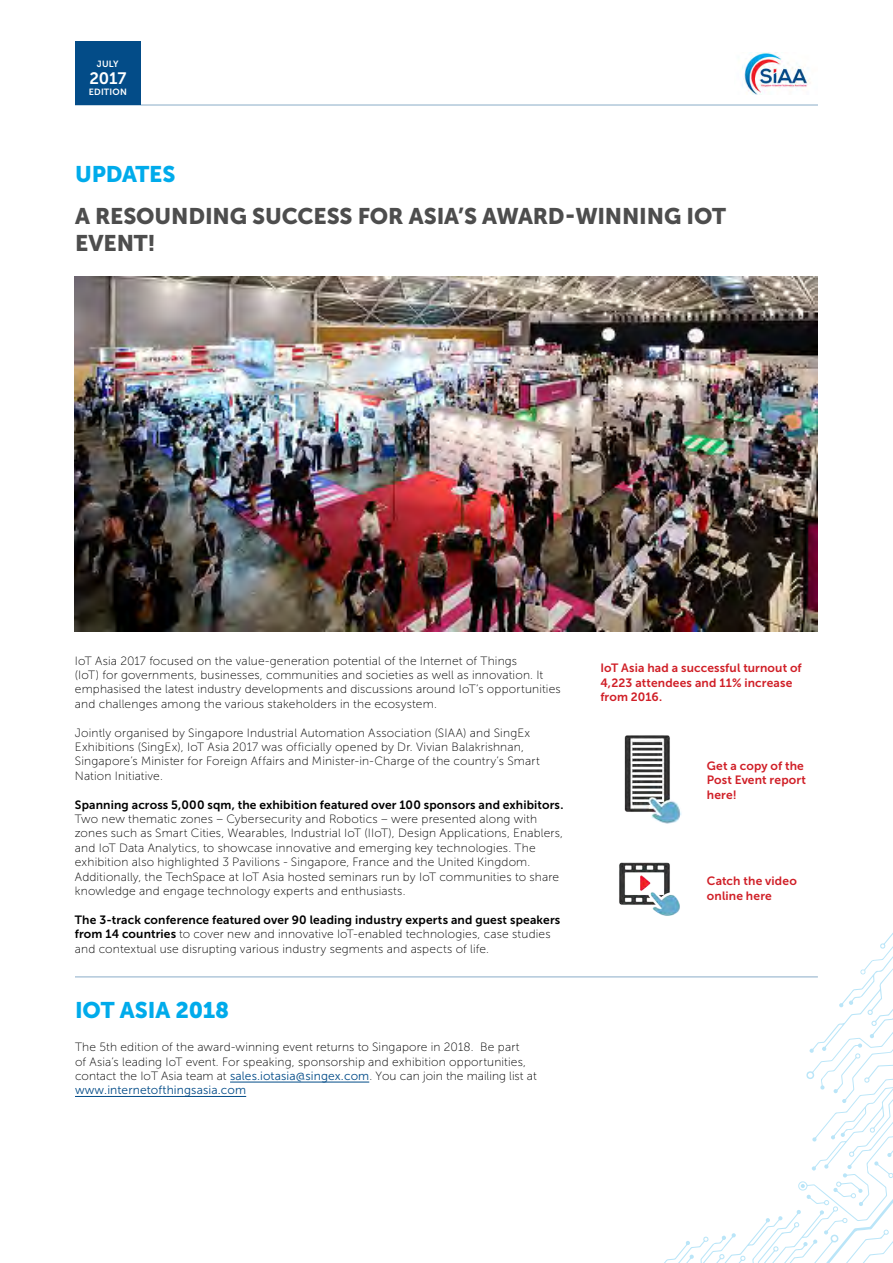
<style>
.page{position:relative;width:893px;height:1263px;background:#fff}
.page>*{position:absolute;margin:0;border:0;box-sizing:border-box;transform-origin:0 0}
.t1{font:22.5px/27px "Museo Sans 900";letter-spacing:-.005em;color:#4d4d4d}
.t2{font:22.5px "Museo Sans 900";letter-spacing:-.005em;color:#00abeb}
.t3{font:16.5px "Museo Sans 700";color:#fff}
.t4{font:12px/14.4px "Museo Sans 100";letter-spacing:.015em;color:#000}
.t5{font:12px/14.4px "Museo Sans 700";letter-spacing:.01em;color:#d01f27}
.t6{font:12px "Museo Sans 700";letter-spacing:.01em;color:#000}
.t7{font:9px "Museo Sans 700";letter-spacing:.02em;color:#fff}
.s1{font-family:"Museo Sans 700"}
.s2{font-family:"Museo Sans 300";color:#034c88}
</style>
<div class="page">
<img style="left:742px;top:52px;width:68px;height:42px">
<div style="left:75px;top:41px;width:66px;height:64px;background:#034c88"></div>
<hr style="left:75px;top:105px;width:743px;height:1px;background:#034c88">
<svg style="left:636px;top:933px;width:257px;height:330px"></svg>
<img style="left:75px;top:276px;width:743px;height:355px">
<hr style="left:75px;top:976px;width:743px;height:1px;background:#034c88">
<img style="left:619px;top:862px;width:61px;height:54px">
<img style="left:624px;top:735px;width:58px;height:89px">
<hr style="left:230px;top:1082px;width:139px;height:1px;background:#034c88">
<hr style="left:75px;top:1096px;width:171px;height:1px;background:#034c88">
<p class="t7" style="left:97px;top:59px;width:23px">JULY</p>
<h2 class="t3" style="left:89px;top:69px;width:38px">2017</h2>
<p class="t7" style="left:89px;top:87px;width:40px">EDITION</p>
<p class="t2" style="left:75px;top:161px;width:102px">UPDATES</p>
<p class="t1" style="left:75px;top:203px;width:653px">A RESOUNDING SUCCESS FOR ASIA’S AWARD-WINNING IOT<br>EVENT!</p>
<p class="t4" style="left:75px;top:653px;width:487px">IoT Asia 2017 focused on the value-generation potential of the Internet of Things<br>(IoT) for governments, businesses, communities and societies as well as innovation. It emphasised the latest industry developments and discussions around IoT’s opportunities and challenges among the various stakeholders in the ecosystem.</p>
<p class="t4" style="left:75px;top:725px;width:466px">Jointly organised by Singapore Industrial Automation Association (SIAA) and SingEx Exhibitions (SingEx), IoT Asia 2017 was officially opened by Dr. Vivian Balakrishnan, Singapore’s Minister for Foreign Affairs and Minister-in-Charge of the country’s Smart Nation Initiative.</p>
<p class="t6" style="left:75px;top:798px;width:490px">Spanning across 5,000 sqm, the exhibition featured over 100 sponsors and exhibitors.</p>
<p class="t4" style="left:75px;top:812px;width:490px">Two new thematic zones – Cybersecurity and Robotics – were presented along with zones such as Smart Cities, Wearables, Industrial IoT (IIoT), Design Applications, Enablers, and IoT Data Analytics, to showcase innovative and emerging key technologies. The exhibition also highlighted 3 Pavilions - Singapore, France and the United Kingdom.<br>Additionally, the TechSpace at IoT Asia hosted seminars run by IoT communities to share knowledge and engage technology experts and enthusiasts.</p>
<p class="t4" style="left:75px;top:912px;width:487px"><span class="s1">The 3-track conference featured over 90 leading industry experts and guest speakers from 14 countries</span> to cover new and innovative IoT-enabled technologies, case studies and contextual use disrupting various industry segments and aspects of life.</p>
<p class="t2" style="left:75px;top:997px;width:156px">IOT ASIA 2018</p>
<p class="t4" style="left:75px;top:1040px;width:463px">The 5th edition of the award-winning event returns to Singapore in 2018. Be part<br>of Asia’s leading IoT event. For speaking, sponsorship and exhibition opportunities, contact the IoT Asia team at <span class="s2">sales.iotasia@singex.com</span>. You can join the mailing list at <span class="s2">www.internetofthingsasia.com</span></p>
<p class="t5" style="left:600px;top:661px;width:203px">IoT Asia had a successful turnout of<br>4,223 attendees and 11% increase from 2016.</p>
<p class="t5" style="left:707px;top:759px;width:101px">Get a copy of the<br>Post Event report here!</p>
<p class="t5" style="left:707px;top:874px;width:91px">Catch the video online here</p>
</div>
